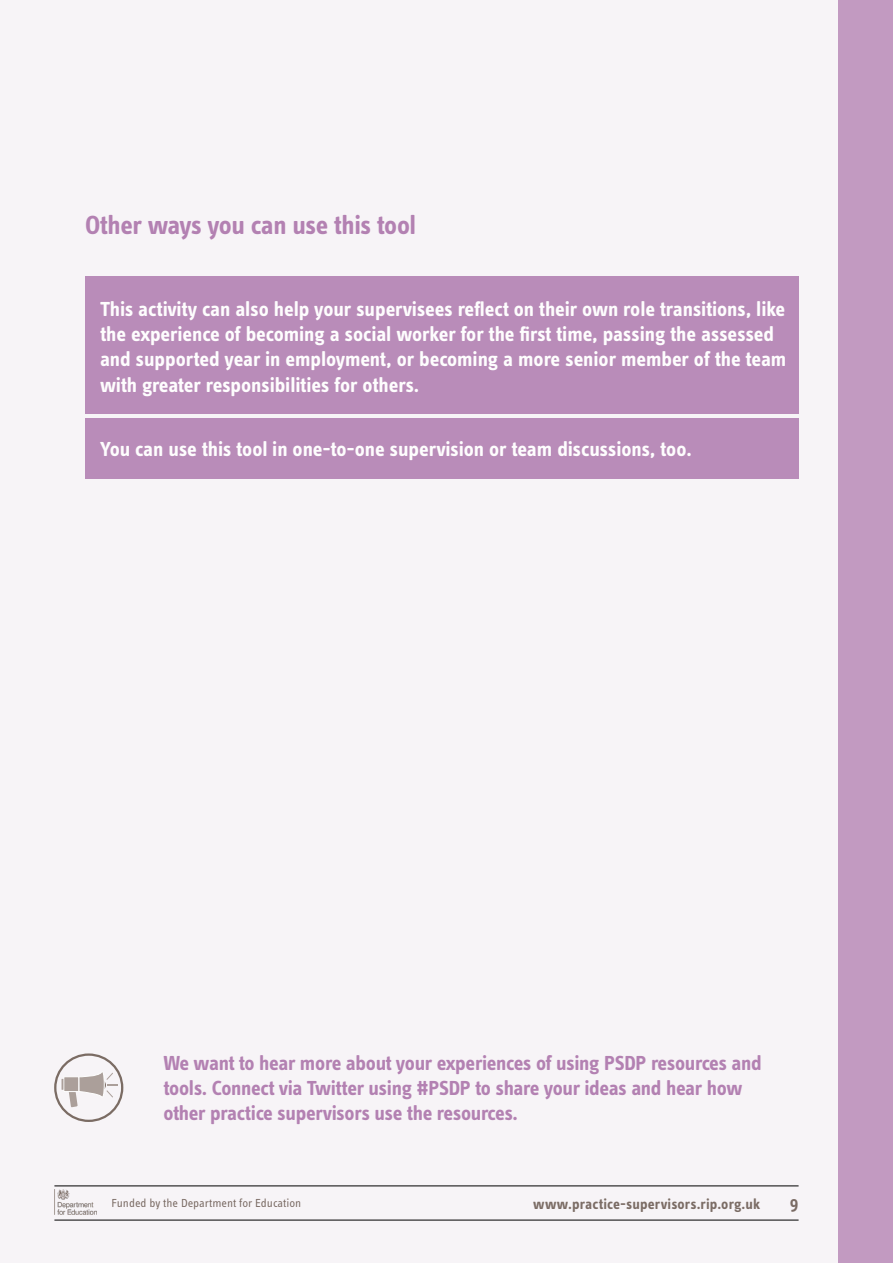
<style>
.page{position:relative;width:893px;height:1263px;background:#f7f3f7}
.page>*{position:absolute;margin:0;border:0;box-sizing:border-box;transform-origin:0 0}
.t1{font:700 27px "Info Text Pro";letter-spacing:-.015em;color:#b381b2}
.t2{font:700 21px/25.2px "Info Text Pro";letter-spacing:-.005em;color:#fff}
.t3{font:700 21px/25.2px "Info Text Pro";letter-spacing:-.015em;color:#b381b2}
.t4{font:600 18px "Info Text Pro";color:#7a6b64}
.t5{font:700 15px "Info Text Pro";letter-spacing:.01em;color:#7b6c65}
.t6{font:12px "Info Text Pro";color:#7a6b64}
</style>
<div class="page">
<hr style="left:54px;top:1220px;width:745px;height:1px;background:#000">
<div style="left:85px;top:276px;width:714px;height:138px;background:#b98cb9"></div>
<div style="left:85px;top:418px;width:714px;height:60px;background:#b98cb9"></div>
<div style="left:54px;top:1053px;width:69px;height:69px;border:2px solid #7b6c64;border-radius:50%"></div>
<svg style="left:62px;top:1053px;width:56px;height:54px"></svg>
<div style="left:838px;top:0;width:55px;height:1263px;background:#c29ac1"></div>
<hr style="left:54px;top:1185px;width:745px;height:1px;background:#000">
<img style="left:54px;top:1190px;width:42px;height:25px">
<p class="t1" style="left:85px;top:209px;width:333px">Other ways you can use this tool</p>
<p class="t2" style="left:100px;top:296px;width:688px">This activity can also help your supervisees reflect on their own role transitions, like the experience of becoming a social worker for the first time, passing the assessed and supported year in employment, or becoming a more senior member of the team with greater responsibilities for others.</p>
<p class="t2" style="left:100px;top:436px;width:593px">You can use this tool in one-to-one supervision or team discussions, too.</p>
<p class="t3" style="left:163px;top:1050px;width:600px">We want to hear more about your experiences of using PSDP resources and tools. Connect via Twitter using #PSDP to share your ideas and hear how other practice supervisors use the resources.</p>
<p class="t6" style="left:111px;top:1196px;width:191px">Funded by the Department for Education</p>
<p class="t5" style="left:533px;top:1195px;width:228px">www.practice-supervisors.rip.org.uk</p>
<p class="t4" style="left:790px;top:1192px;width:10px">9</p>
</div>
